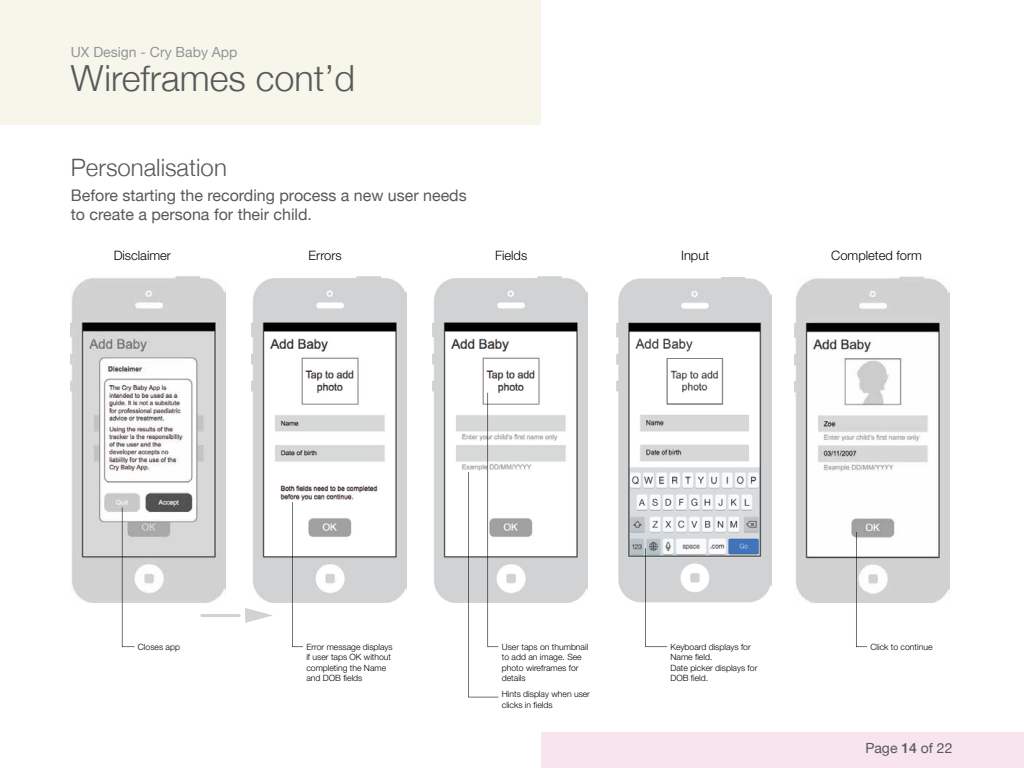
<style>
.page{position:relative;width:1024px;height:768px;background:#fff}
.page>*{position:absolute;margin:0;border:0;box-sizing:border-box;transform-origin:0 0}
.t1{font:300 36px "Helvetica Neue";color:#58595b}
.t2{font:300 24px "Helvetica Neue";color:#58595b}
.t3{font:16px/19.2px "Helvetica Neue";color:#58595b}
.t4{font:14px "Helvetica Neue";color:#939598}
.t5{font:14px "Helvetica Neue";color:#58595b}
.t6{font:300 13px "Helvetica Neue";color:#000}
.t7{font:300 8.6px/10.4px "Helvetica Neue";color:#000}
.s1{font-weight:500}
</style>
<div class="page">
<div style="left:0;top:0;width:541px;height:124px;background:#f6f6ea"></div>
<div style="left:541px;top:732px;width:483px;height:36px;background:#f7e4ef"></div>
<img style="left:617px;top:277px;width:154px;height:325px">
<img style="left:433px;top:277px;width:154px;height:325px">
<img style="left:252px;top:277px;width:154px;height:325px">
<img style="left:795px;top:277px;width:154px;height:325px">
<img style="left:71px;top:277px;width:154px;height:325px">
<svg style="left:122px;top:507px;width:12px;height:140px"></svg>
<svg style="left:292px;top:502px;width:11px;height:145px"></svg>
<svg style="left:645px;top:548px;width:22px;height:99px"></svg>
<svg style="left:468px;top:393px;width:30px;height:304px"></svg>
<svg style="left:856px;top:532px;width:11px;height:115px"></svg>
<hr style="left:200px;top:614px;width:41px;height:3px;background:#d0d2d3;border-radius:2px">
<svg style="left:245px;top:608px;width:28px;height:15px"></svg>
<h3 class="t4" style="left:71px;top:42px;width:168px">UX Design - Cry Baby App</h3>
<h1 class="t1" style="left:71px;top:49px;width:286px">Wireframes cont’d</h1>
<h2 class="t2" style="left:71px;top:148px;width:158px">Personalisation</h2>
<h3 class="t3" style="left:71px;top:187px;width:397px">Before starting the recording process a new user needs to create a persona for their child.</h3>
<h3 class="t6" style="left:114px;top:245px;width:59px">Disclaimer</h3>
<h3 class="t6" style="left:495px;top:245px;width:34px">Fields</h3>
<h3 class="t6" style="left:309px;top:245px;width:35px">Errors</h3>
<h3 class="t6" style="left:681px;top:245px;width:30px">Input</h3>
<h3 class="t6" style="left:831px;top:245px;width:92px">Completed form</h3>
<p class="t7" style="left:138px;top:641px;width:44px">Closes app</p>
<p class="t7" style="left:306px;top:641px;width:88px">Error message displays if user taps OK without completing the Name and DOB fields</p>
<p class="t7" style="left:671px;top:641px;width:88px">Keyboard displays for<br>Name field.<br>Date picker displays for<br>DOB field.</p>
<p class="t7" style="left:502px;top:641px;width:88px">User taps on thumbnail to add an image. See photo wireframes for details</p>
<p class="t7" style="left:502px;top:689px;width:90px">Hints display when user clicks in fields</p>
<p class="t7" style="left:870px;top:641px;width:64px">Click to continue</p>
<h3 class="t5" style="left:865px;top:738px;width:89px">Page <span class="s1">14</span> of 22</h3>
</div>
